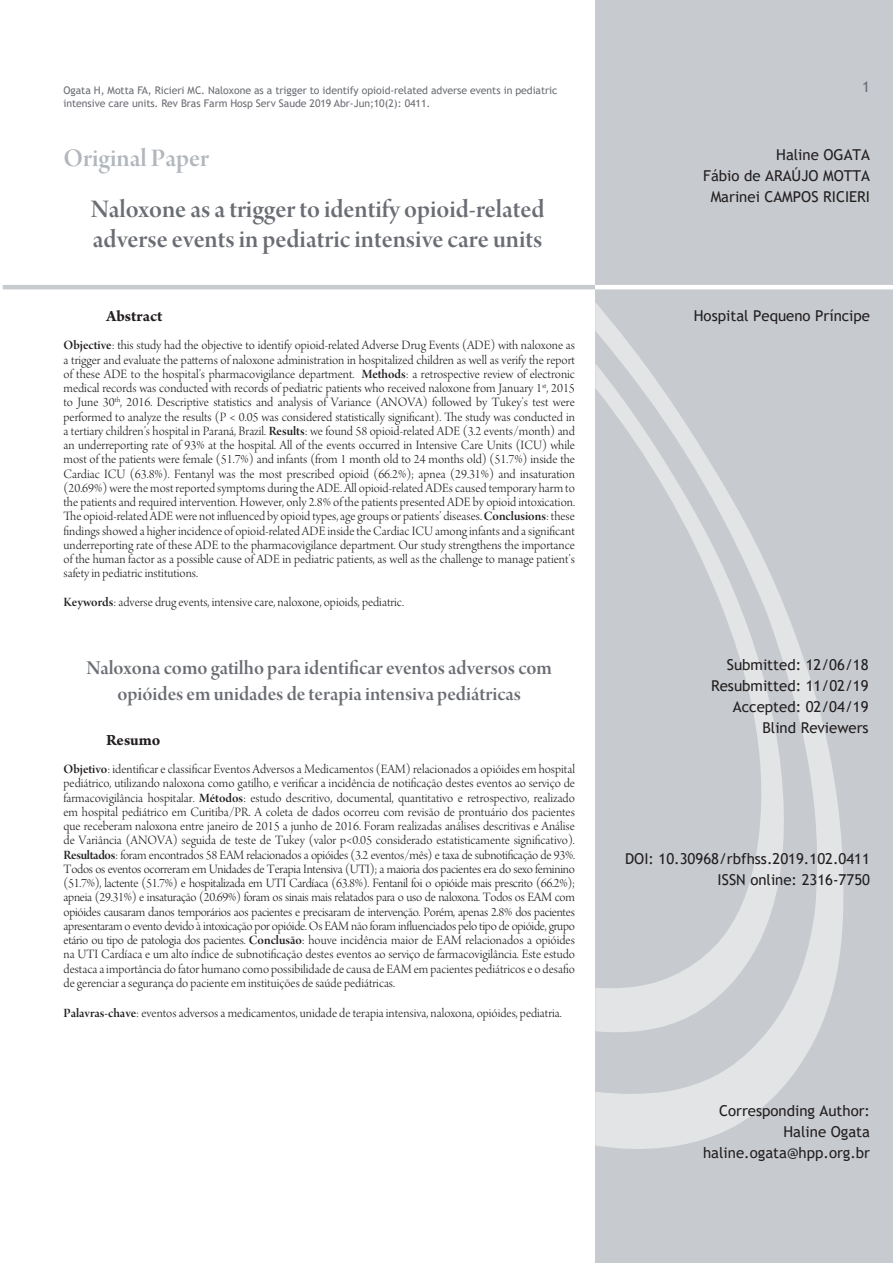
<style>
.page{position:relative;width:893px;height:1263px;background:#fff}
.page>*{position:absolute;margin:0;border:0;box-sizing:border-box;transform-origin:0 0}
.t1{font:27px/30px "Arno Pro Smbd Display";color:#6a6d73}
.t2{font:27px "Arno Pro Smbd Display";color:#b1b7bc}
.t3{font:21px/25.5px "Arno Pro Smbd Display";color:#6a6d73;text-align:center}
.t4{font:700 16.5px "Arno Pro";color:#231f20}
.t5{font:15px/21px "Trebuchet MS";color:#231f20;text-align:right}
.t6{font:15px "Trebuchet MS";color:#6a6d73}
.t7{font:13.5px/14.2px "Arno Pro Light Display";color:#231f20;text-align:justify}
.t8{font:10.5px/13.5px "Trebuchet MS";letter-spacing:-.005em;color:#6a6d73}
.s1{font-family:"Arno Pro Smbd Display"}
</style>
<div class="page">
<div style="left:595px;top:0;width:298px;height:1263px;background:#c7cbcf"></div>
<svg style="left:595px;top:303px;width:249px;height:846px"></svg>
<svg style="left:595px;top:363px;width:190px;height:671px"></svg>
<svg style="left:3px;top:285px;width:890px;height:4px;background:#d9dcdf"></svg>
<p class="t8" style="left:64px;top:83px;width:495px">Ogata H, Motta FA, Ricieri MC. Naloxone as a trigger to identify opioid-related adverse events in pediatric intensive care units. Rev Bras Farm Hosp Serv Saude 2019 Abr-Jun;10(2): 0411.</p>
<h1 class="t2" style="left:64px;top:143px;width:147px">Original Paper</h1>
<h1 class="t1" style="left:91px;top:196px;width:455px">Naloxone as a trigger to identify opioid-related adverse events in pediatric intensive care units</h1>
<p class="t4" style="left:106px;top:306px;width:58px">Abstract</p>
<p class="t7" style="left:64px;top:339px;width:513px"><span class="s1">Objective</span>: this study had the objective to identify opioid-related Adverse Drug Events (ADE) with naloxone as a trigger and evaluate the patterns of naloxone administration in hospitalized children as well as verify the report of these ADE to the hospital’s pharmacovigilance department. <span class="s1">Methods</span>: a retrospective review of electronic medical records was conducted with records of pediatric patients who received naloxone from January 1<sup>st</sup>, 2015 to June 30<sup>th</sup>, 2016. Descriptive statistics and analysis of Variance (ANOVA) followed by Tukey’s test were performed to analyze the results (P &lt; 0.05 was considered statistically significant). The study was conducted in a tertiary children’s hospital in Paraná, Brazil. <span class="s1">Results</span>: we found 58 opioid-related ADE (3.2 events/month) and an underreporting rate of 93% at the hospital. All of the events occurred in Intensive Care Units (ICU) while most of the patients were female (51.7%) and infants (from 1 month old to 24 months old) (51.7%) inside the Cardiac ICU (63.8%). Fentanyl was the most prescribed opioid (66.2%); apnea (29.31%) and insaturation (20.69%) were the most reported symptoms during the ADE. All opioid-related ADEs caused temporary harm to the patients and required intervention. However, only 2.8% of the patients presented ADE by opioid intoxication.<br>The opioid-related ADE were not influenced by opioid types, age groups or patients’ diseases. <span class="s1">Conclusions</span>: these findings showed a higher incidence of opioid-related ADE inside the Cardiac ICU among infants and a significant underreporting rate of these ADE to the pharmacovigilance department. Our study strengthens the importance of the human factor as a possible cause of ADE in pediatric patients, as well as the challenge to manage patient’s safety in pediatric institutions.</p>
<p class="t7" style="left:64px;top:596px;width:342px"><span class="s1">Keywords</span>: adverse drug events, intensive care, naloxone, opioids, pediatric.</p>
<h2 class="t3" style="left:86px;top:656px;width:467px">Naloxona como gatilho para identificar eventos adversos com opióides em unidades de terapia intensiva pediátricas</h2>
<p class="t4" style="left:106px;top:730px;width:56px">Resumo</p>
<p class="t7" style="left:64px;top:763px;width:513px"><span class="s1">Objetivo</span>: identificar e classificar Eventos Adversos a Medicamentos (EAM) relacionados a opióides em hospital pediátrico, utilizando naloxona como gatilho, e verificar a incidência de notificação destes eventos ao serviço de farmacovigilância hospitalar. <span class="s1">Métodos</span>: estudo descritivo, documental, quantitativo e retrospectivo, realizado em hospital pediátrico em Curitiba/PR. A coleta de dados ocorreu com revisão de prontuário dos pacientes que receberam naloxona entre janeiro de 2015 a junho de 2016. Foram realizadas análises descritivas e Análise de Variância (ANOVA) seguida de teste de Tukey (valor p&lt;0.05 considerado estatisticamente significativo).<br><span class="s1">Resultados</span>: foram encontrados 58 EAM relacionados a opióides (3.2 eventos/mês) e taxa de subnotificação de 93%.<br>Todos os eventos ocorreram em Unidades de Terapia Intensiva (UTI); a maioria dos pacientes era do sexo feminino (51.7%), lactente (51.7%) e hospitalizada em UTI Cardíaca (63.8%). Fentanil foi o opióide mais prescrito (66.2%); apneia (29.31%) e insaturação (20.69%) foram os sinais mais relatados para o uso de naloxona. Todos os EAM com opióides causaram danos temporários aos pacientes e precisaram de intervenção. Porém, apenas 2.8% dos pacientes apresentaram o evento devido à intoxicação por opióide. Os EAM não foram influenciados pelo tipo de opióide, grupo etário ou tipo de patologia dos pacientes. <span class="s1">Conclusão</span>: houve incidência maior de EAM relacionados a opióides na UTI Cardíaca e um alto índice de subnotificação destes eventos ao serviço de farmacovigilância. Este estudo destaca a importância do fator humano como possibilidade de causa de EAM em pacientes pediátricos e o desafio de gerenciar a segurança do paciente em instituições de saúde pediátricas.</p>
<p class="t7" style="left:64px;top:1006px;width:500px"><span class="s1">Palavras-chave</span>: eventos adversos a medicamentos, unidade de terapia intensiva, naloxona, opióides, pediatria.</p>
<p class="t6" style="left:862px;top:77px;width:9px">1</p>
<p class="t6" style="left:862px;top:79px;width:9px">1</p>
<p class="t5" style="left:703px;top:144px;width:168px">Haline OGATA<br>Fábio de ARAÚJO MOTTA<br>Marinei CAMPOS RICIERI</p>
<p class="t5" style="left:694px;top:305px;width:178px">Hospital Pequeno Príncipe</p>
<p class="t5" style="left:711px;top:654px;width:159px">Submitted: 12/06/18<br>Resubmitted: 11/02/19<br>Accepted: 02/04/19<br>Blind Reviewers</p>
<p class="t5" style="left:625px;top:848px;width:246px">DOI: 10.30968/rbfhss.2019.102.0411<br>ISSN online: 2316-7750</p>
<p class="t5" style="left:703px;top:1100px;width:169px">Corresponding Author:<br>Haline Ogata haline.ogata@hpp.org.br</p>
</div>
